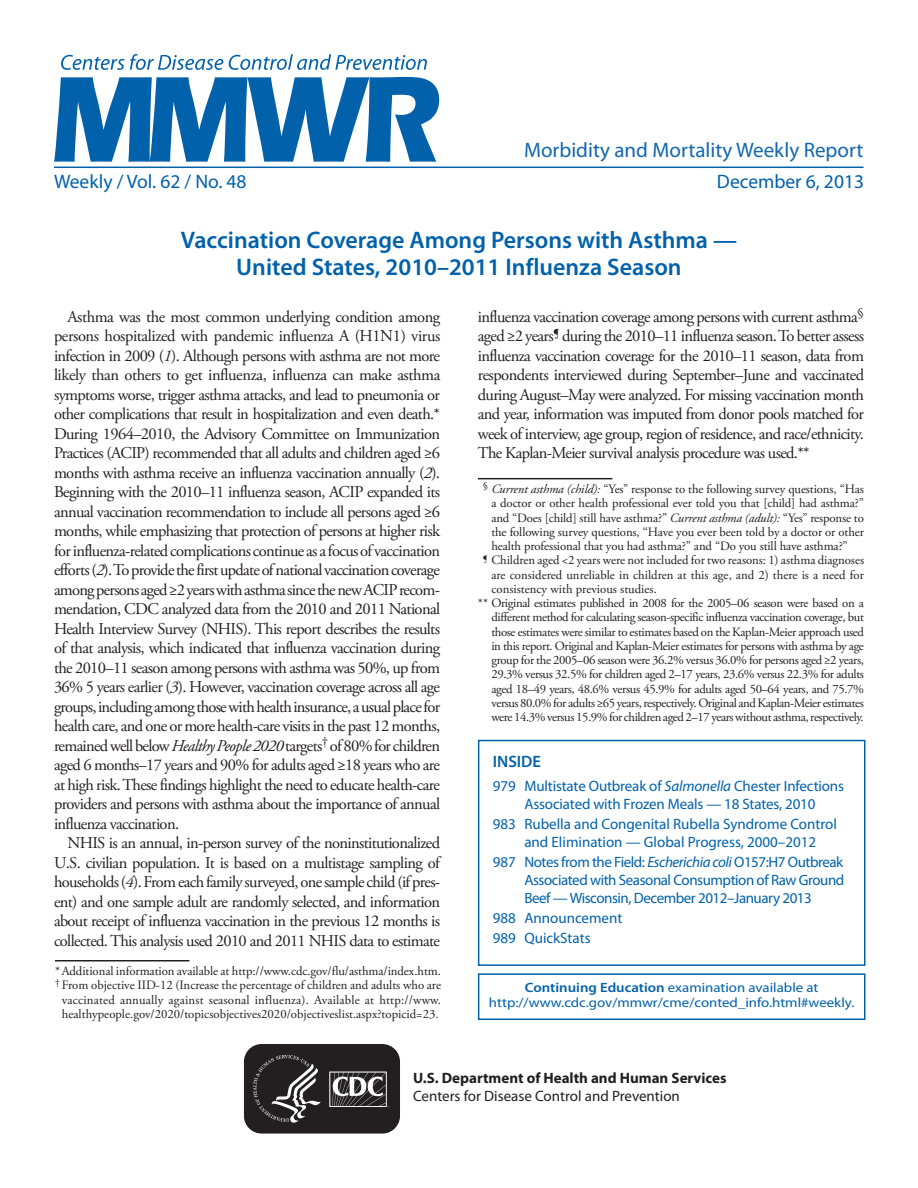
<style>
.page{position:relative;width:918px;height:1188px;background:#fff}
.page>*{position:absolute;margin:0;border:0;box-sizing:border-box;transform-origin:0 0}
.headline{font:600 24px/27px "Myriad Pro";color:#0161ab;text-align:center}
.t1{font:21px "Myriad Pro";color:#1167af}
.cover_date_vol{font:19.5px "Myriad Pro";color:#0161ab}
.body_copy{font:16.5px/19.5px "Adobe Garamond Pro";letter-spacing:-.04em;color:#231f20;text-align:justify}
.inside{font:600 16.5px "Myriad Pro";color:#0161ab}
.toc_headline_to_999{font:15px/18px "Myriad Pro";letter-spacing:-.01em;color:#0161ab;text-align:center}
.t2{font:700 15px/18px "Myriad Pro";color:#231f20}
.ce_callout_box{font:13.5px/15px "Myriad Pro";color:#0161ab;text-align:center;scale:1.1 1}
.footnote_no_rule_tex{font:12.75px/14.2px "Adobe Garamond Pro";color:#231f20;text-align:justify}
.footnote_w_rule_text{font:12.75px/14.2px "Adobe Garamond Pro";letter-spacing:-.005em;color:#231f20;text-align:justify}
.s1{font-style:italic}
.s2{font-weight:600}
.s3{font-weight:400}
</style>
<div class="page">
<div style="left:478px;top:740px;width:388px;height:226px;border:2px solid #0161ab"></div>
<div style="left:478px;top:973px;width:388px;height:47px;border:2px solid #0161ab"></div>
<svg style="left:243px;top:1045px;width:157px;height:89px;background:#403c3d"></svg>
<hr style="left:54px;top:167px;width:810px;height:1px;background:#0161ab">
<svg style="left:54px;top:77px;width:385px;height:85px"></svg>
<svg style="left:61px;top:54px;width:366px;height:16px"></svg>
<hr style="left:55px;top:960px;width:134px;height:1px;background:#231f20">
<hr style="left:478px;top:478px;width:134px;height:1px;background:#231f20">
<p class="t1" style="left:524px;top:137px;width:341px">Morbidity and Mortality Weekly Report</p>
<p class="cover_date_vol" style="left:54px;top:169px;width:194px">Weekly / Vol. 62 / No. 48</p>
<p class="cover_date_vol" style="left:717px;top:169px;width:149px">December 6, 2013</p>
<p class="headline" style="left:181px;top:225px;width:558px">Vaccination Coverage Among Persons with Asthma —<br>United States, 2010–2011 Influenza Season</p>
<p class="body_copy" style="left:54px;top:307px;width:388px;text-indent:13px">Asthma was the most common underlying condition among persons hospitalized with pandemic influenza A (H1N1) virus infection in 2009 (<span class="s1">1</span>). Although persons with asthma are not more likely than others to get influenza, influenza can make asthma symptoms worse, trigger asthma attacks, and lead to pneumonia or other complications that result in hospitalization and even death.* During 1964–2010, the Advisory Committee on Immunization Practices (ACIP) recommended that all adults and children aged ≥6 months with asthma receive an influenza vaccination annually (<span class="s1">2</span>).<br>Beginning with the 2010–11 influenza season, ACIP expanded its annual vaccination recommendation to include all persons aged ≥6 months, while emphasizing that protection of persons at higher risk for influenza-related complications continue as a focus of vaccination efforts (<span class="s1">2</span>). To provide the first update of national vaccination coverage among persons aged ≥2 years with asthma since the new ACIP recom&shy;mendation, CDC analyzed data from the 2010 and 2011 National Health Interview Survey (NHIS). This report describes the results of that analysis, which indicated that influenza vaccination during the 2010–11 season among persons with asthma was 50%, up from 36% 5 years earlier (<span class="s1">3</span>). However, vaccination coverage across all age groups, including among those with health insurance, a usual place for health care, and one or more health-care visits in the past 12 months, remained well below <span class="s1">Healthy People 2020</span> targets<sup>†</sup> of 80% for children aged 6 months–17 years and 90% for adults aged ≥18 years who are at high risk. These findings highlight the need to educate health-care providers and persons with asthma about the importance of annual influenza vaccination.</p>
<p class="body_copy" style="left:54px;top:834px;width:388px;text-indent:13px">NHIS is an annual, in-person survey of the noninstitutionalized U.S. civilian population. It is based on a multistage sampling of households (<span class="s1">4</span>). From each family surveyed, one sample child (if pres&shy;ent) and one sample adult are randomly selected, and information about receipt of influenza vaccination in the previous 12 months is collected. This analysis used 2010 and 2011 NHIS data to estimate</p>
<p class="footnote_w_rule_text" style="left:55px;top:964px;width:388px">*Additional information available at http://www.cdc.gov/flu/asthma/index.htm.</p>
<p class="footnote_no_rule_tex" style="left:55px;top:979px;width:388px;text-align:center"><sup>†</sup> From objective IID-12 (Increase the percentage of children and adults who are vaccinated annually against seasonal influenza). Available at http://www. healthypeople.gov/2020/topicsobjectives2020/objectiveslist.aspx?topicid=23.</p>
<p class="body_copy" style="left:478px;top:307px;width:388px">influenza vaccination coverage among persons with current asthma<sup>§ </sup>aged ≥2 years<sup>¶</sup> during the 2010–11 influenza season. To better assess influenza vaccination coverage for the 2010–11 season, data from respondents interviewed during September–June and vaccinated during August–May were analyzed. For missing vaccination month and year, information was imputed from donor pools matched for week of interview, age group, region of residence, and race/ethnicity.<br>The Kaplan-Meier survival analysis procedure was used.**</p>
<p class="footnote_w_rule_text" style="left:491px;top:482px;width:374px;text-indent:-9px"><sup>§</sup> <span class="s1">Current asthma (child):</span> “Yes” response to the following survey questions, “Has a doctor or other health professional ever told you that [child] had asthma?” and “Does [child] still have asthma?” <span class="s1">Current asthma (adult):</span> “Yes” response to the following survey questions, “Have you ever been told by a doctor or other health professional that you had asthma?” and “Do you still have asthma?”</p>
<p class="footnote_no_rule_tex" style="left:491px;top:554px;width:374px;text-indent:-8px"><sup>¶</sup> Children aged &lt;2 years were not included for two reasons: 1) asthma diagnoses are considered unreliable in children at this age, and 2) there is a need for consistency with previous studies.</p>
<p class="footnote_no_rule_tex" style="left:491px;top:596px;width:374px;text-indent:-13px">** Original estimates published in 2008 for the 2005–06 season were based on a different method for calculating season-specific influenza vaccination coverage, but those estimates were similar to estimates based on the Kaplan-Meier approach used in this report. Original and Kaplan-Meier estimates for persons with asthma by age group for the 2005–06 season were 36.2% versus 36.0% for persons aged ≥2 years, 29.3% versus 32.5% for children aged 2–17 years, 23.6% versus 22.3% for adults aged 18–49 years, 48.6% versus 45.9% for adults aged 50–64 years, and 75.7% versus 80.0% for adults ≥65 years, respectively. Original and Kaplan-Meier estimates were 14.3% versus 15.9% for children aged 2–17 years without asthma, respectively.</p>
<p class="inside" style="left:493px;top:751px;width:50px">INSIDE</p>
<p class="toc_headline_to_999" style="left:493px;top:776px;width:353px">979 Multistate Outbreak of <span class="s1">Salmonella</span> Chester Infections<br>Associated with Frozen Meals — 18 States, 2010</p>
<p class="toc_headline_to_999" style="left:524px;top:814px;width:314px;text-align:left;text-indent:-32px">983 Rubella and Congenital Rubella Syndrome Control and Elimination — Global Progress, 2000–2012</p>
<p class="toc_headline_to_999" style="left:524px;top:853px;width:321px;text-align:justify;text-indent:-31px">987 Notes from the Field: <span class="s1">Escherichia coli</span> O157:H7 Outbreak Associated with Seasonal Consumption of Raw Ground Beef — Wisconsin, December 2012–January 2013</p>
<p class="toc_headline_to_999" style="left:493px;top:909px;width:131px">988 Announcement</p>
<p class="toc_headline_to_999" style="left:493px;top:929px;width:99px">989 QuickStats</p>
<p class="ce_callout_box" style="left:489px;top:980px;width:334px"><span class="s2">Continuing Education</span> examination available at http://www.cdc.gov/mmwr/cme/conted_info.html#weekly.</p>
<p class="t2" style="left:413px;top:1069px;width:315px">U.S. Department of Health and Human Services<br><span class="s3">Centers for Disease Control and Prevention</span></p>
</div>
